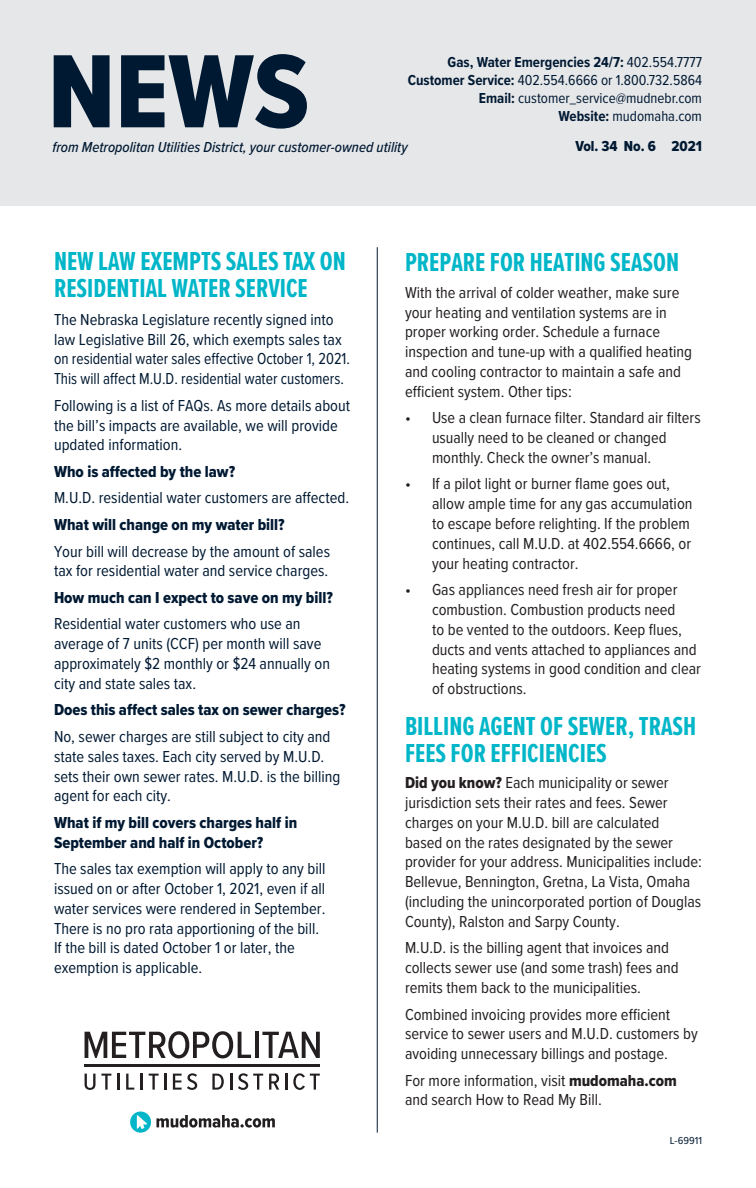
<style>
.page{position:relative;width:756px;height:1188px;background:#fff}
.page>*{position:absolute;margin:0;border:0;box-sizing:border-box;transform-origin:0 0}
.t1{font:108px "Proxima Nova Cond Extrabld";color:#001932}
.subhead{font:700 27px/27px "Proxima Nova Ex Cn";color:#00b6c8}
.Subhead{font:700 27px/27px "Proxima Nova Ex Cn";color:#00b6c8}
.text{font:16.5px/19.8px "Proxima Nova Cond";color:#231f20}
.Body_Copy_-_cont_par{font:16.5px/19.8px "Proxima Nova Cond";color:#001932}
.subhead-2{font:16.5px/19.8px "Proxima Nova Cond";color:#231f20}
.Body_Copy_-_cont_par-2{font:16.5px/19.8px "Proxima Nova Cond Extrabld";color:#001932}
.text-2{font:15px/18px "Proxima Nova Cond";color:#001932;text-align:right}
.t2{font:italic 500 15px "Proxima Nova Cond";color:#001932}
.text-3{font:700 15px "Proxima Nova Cond";color:#001932}
.t3{font:15px "Proxima Nova Cond Extrabld";color:#001932}
.t4{font:10.5px "Proxima Nova Cond";color:#001932;scale:1.1 1}
.s1{font-weight:400}
.s2{font-weight:700}
.s3{font-family:"Proxima Nova Cond Extrabld"}
</style>
<div class="page">
<div style="left:0;top:0;width:756px;height:205px;background:#e6e7e9"></div>
<hr style="left:377px;top:247px;width:1px;height:886px;background:#001932">
<svg style="left:85px;top:1074px;width:26px;height:16px"></svg>
<hr style="left:117px;top:1074px;width:3px;height:16px;background:#231f20">
<svg style="left:126px;top:1074px;width:8px;height:16px"></svg>
<hr style="left:140px;top:1074px;width:3px;height:16px;background:#231f20">
<svg style="left:149px;top:1074px;width:10px;height:16px"></svg>
<svg style="left:165px;top:1074px;width:2px;height:16px"></svg>
<svg style="left:173px;top:1073px;width:24px;height:17px"></svg>
<svg style="left:212px;top:1074px;width:12px;height:16px"></svg>
<hr style="left:230px;top:1074px;width:3px;height:16px;background:#231f20">
<svg style="left:238px;top:1073px;width:25px;height:17px"></svg>
<svg style="left:269px;top:1074px;width:10px;height:16px"></svg>
<svg style="left:285px;top:1074px;width:2px;height:16px"></svg>
<svg style="left:293px;top:1073px;width:27px;height:17px"></svg>
<hr style="left:85px;top:1065px;width:235px;height:2px;background:#231f20">
<svg style="left:85px;top:1031px;width:166px;height:27px"></svg>
<hr style="left:255px;top:1032px;width:4px;height:26px;background:#231f20">
<svg style="left:262px;top:1032px;width:58px;height:26px"></svg>
<svg style="left:130px;top:1112px;width:145px;height:21px"></svg>
<p class="t1" style="left:48px;top:12px;width:263px">NEWS</p>
<p class="t2" style="left:52px;top:136px;width:357px">from Metropolitan Utilities District, your customer-owned utility</p>
<p class="t3" style="left:575px;top:135px;width:128px">Vol. 34 No. 6 2021</p>
<p class="text-3" style="left:448px;top:51px;width:256px">Gas, Water Emergencies 24/7: <span class="s1">402.554.7777</span></p>
<p class="text-2" style="left:408px;top:70px;width:296px"><span class="s2">Customer Service:</span> 402.554.6666 or 1.800.732.5864<br><span class="s2">Email:</span> customer_service@mudnebr.com<br><span class="s2">Website:</span> mudomaha.com</p>
<p class="subhead" style="left:54px;top:247px;width:293px">NEW LAW EXEMPTS SALES TAX ON<br>RESIDENTIAL WATER SERVICE</p>
<p class="Body_Copy_-_cont_par" style="left:54px;top:309px;width:298px">The Nebraska Legislature recently signed into law Legislative Bill 26, which exempts sales tax on residential water sales effective October 1, 2021.<br>This will affect M.U.D. residential water customers.</p>
<p class="Body_Copy_-_cont_par" style="left:54px;top:395px;width:298px">Following is a list of FAQs. As more details about the bill’s impacts are available, we will provide updated information.</p>
<p class="Body_Copy_-_cont_par-2" style="left:54px;top:461px;width:183px">Who is affected by the law?</p>
<p class="Body_Copy_-_cont_par" style="left:54px;top:487px;width:297px">M.U.D. residential water customers are affected.</p>
<p class="Body_Copy_-_cont_par-2" style="left:54px;top:514px;width:232px">What will change on my water bill?</p>
<p class="Body_Copy_-_cont_par" style="left:54px;top:541px;width:278px">Your bill will decrease by the amount of sales tax for residential water and service charges.</p>
<p class="Body_Copy_-_cont_par-2" style="left:54px;top:587px;width:280px">How much can I expect to save on my bill?</p>
<p class="Body_Copy_-_cont_par" style="left:54px;top:613px;width:278px">Residential water customers who use an average of 7 units (CCF) per month will save approximately $2 monthly or $24 annually on city and state sales tax.</p>
<p class="Body_Copy_-_cont_par-2" style="left:54px;top:700px;width:293px">Does this affect sales tax on sewer charges?</p>
<p class="Body_Copy_-_cont_par" style="left:54px;top:726px;width:288px">No, sewer charges are still subject to city and state sales taxes. Each city served by M.U.D. sets their own sewer rates. M.U.D. is the billing agent for each city.</p>
<p class="Body_Copy_-_cont_par-2" style="left:54px;top:812px;width:245px">What if my bill covers charges half in<br>September and half in October?</p>
<p class="Body_Copy_-_cont_par" style="left:54px;top:858px;width:273px">The sales tax exemption will apply to any bill issued on or after October 1, 2021, even if all water services were rendered in September.<br>There is no pro rata apportioning of the bill.<br>If the bill is dated October 1 or later, the exemption is applicable.</p>
<p class="subhead" style="left:405px;top:248px;width:276px">PREPARE FOR HEATING SEASON</p>
<p class="subhead-2" style="left:405px;top:282px;width:289px">With the arrival of colder weather, make sure your heating and ventilation systems are in proper working order. Schedule a furnace inspection and tune-up with a qualified heating and cooling contractor to maintain a safe and efficient system. Other tips:</p>
<p class="text" style="left:432px;top:407px;width:270px;text-indent:-27px">• Use a clean furnace filter. Standard air filters usually need to be cleaned or changed monthly. Check the owner’s manual.</p>
<p class="text" style="left:432px;top:473px;width:262px;text-indent:-27px">• If a pilot light or burner flame goes out, allow ample time for any gas accumulation to escape before relighting. If the problem continues, call M.U.D. at 402.554.6666, or your heating contractor.</p>
<p class="text" style="left:432px;top:579px;width:271px;text-indent:-27px">• Gas appliances need fresh air for proper combustion. Combustion products need<br>to be vented to the outdoors. Keep flues, ducts and vents attached to appliances and heating systems in good condition and clear of obstructions.</p>
<p class="Subhead" style="left:405px;top:712px;width:293px">BILLING AGENT OF SEWER, TRASH<br>FEES FOR EFFICIENCIES</p>
<p class="text" style="left:405px;top:772px;width:299px"><span class="s3">Did you know?</span> Each municipality or sewer jurisdiction sets their rates and fees. Sewer charges on your M.U.D. bill are calculated<br>based on the rates designated by the sewer provider for your address. Municipalities include:<br>Bellevue, Bennington, Gretna, La Vista, Omaha (including the unincorporated portion of Douglas County), Ralston and Sarpy County.</p>
<p class="text" style="left:405px;top:937px;width:275px">M.U.D. is the billing agent that invoices and collects sewer use (and some trash) fees and remits them back to the municipalities.</p>
<p class="text" style="left:405px;top:1003px;width:294px">Combined invoicing provides more efficient service to sewer users and M.U.D. customers by avoiding unnecessary billings and postage.</p>
<p class="text" style="left:405px;top:1070px;width:274px">For more information, visit <span class="s3">mudomaha.com </span>and search How to Read My Bill.</p>
<p class="t4" style="left:670px;top:1133px;width:31px">L-69911</p>
</div>
